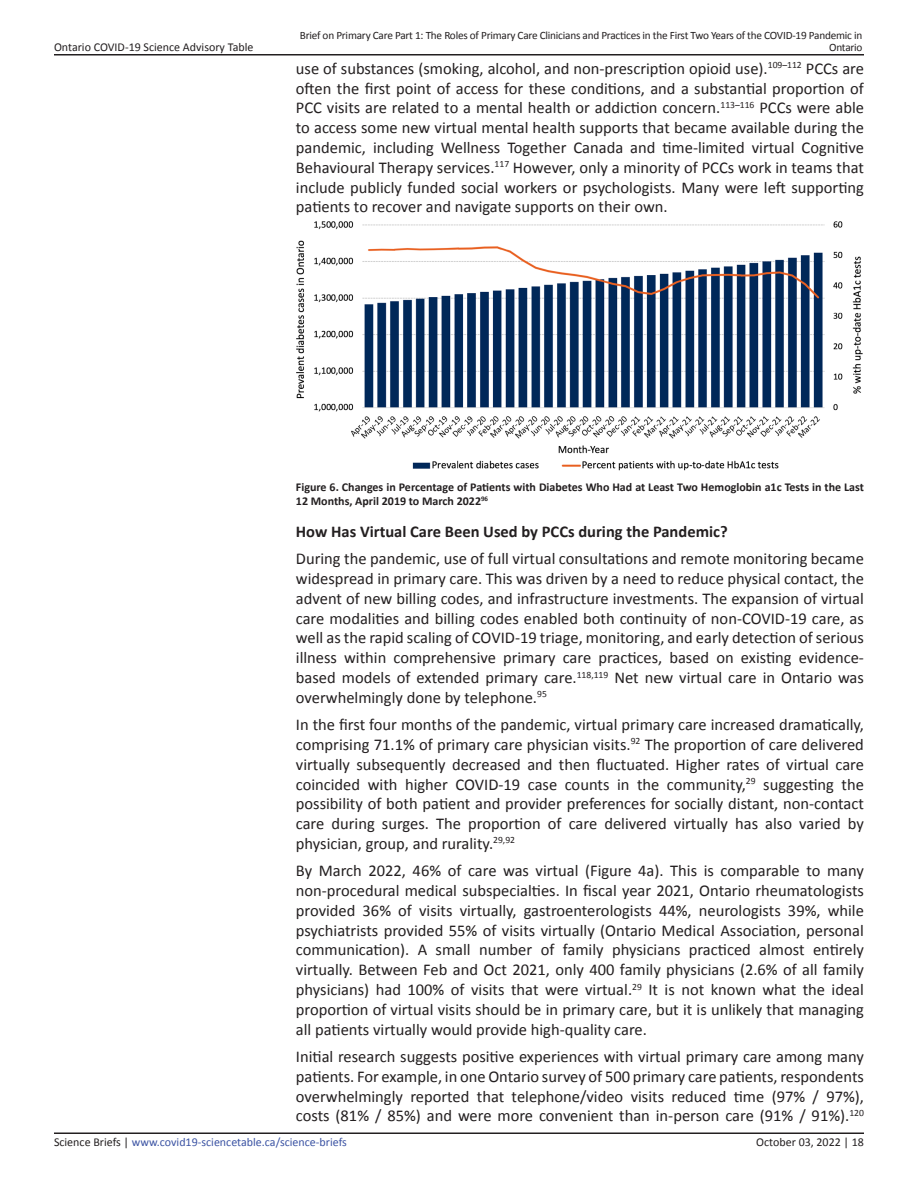
<style>
.page{position:relative;width:918px;height:1188px;background:#fff}
.page>*{position:absolute;margin:0;border:0;box-sizing:border-box;transform-origin:0 0}
.t1{font:16.5px/19.8px "Calibri";color:#231f20;text-align:justify}
.Heading_2{font:700 16.5px "Calibri";color:#231f20}
.t2{font:700 12px/14.4px "Calibri";color:#231f20}
.t3{font:12px "Calibri";color:#3b53a3}
.t4{font:12px "Calibri";color:#231f20}
.t5{font:11.25px/12px "Calibri";letter-spacing:-.02em;color:#231f20;text-align:right}
.s1{color:#231f20}
</style>
<div class="page">
<hr style="left:54px;top:1132px;width:810px;height:2px;background:#231f20">
<hr style="left:54px;top:54px;width:810px;height:2px;background:#231f20">
<img style="left:296px;top:221px;width:567px;height:250px">
<p class="t4" style="left:54px;top:39px;width:201px">Ontario COVID-19 Science Advisory Table</p>
<p class="t5" style="left:300px;top:29px;width:564px">Brief on Primary Care Part 1: The Roles of Primary Care Clinicians and Practices in the First Two Years of the COVID-19 Pandemic in<br>Ontario</p>
<p class="t1" style="left:296px;top:58px;width:570px">use of substances (smoking, alcohol, and non-prescription opioid use).<sup>109–112</sup> PCCs are often the first point of access for these conditions, and a substantial proportion of PCC visits are related to a mental health or addiction concern.<sup>113–116</sup> PCCs were able to access some new virtual mental health supports that became available during the pandemic, including Wellness Together Canada and time-limited virtual Cognitive Behavioural Therapy services.<sup>117</sup> However, only a minority of PCCs work in teams that include publicly funded social workers or psychologists. Many were left supporting patients to recover and navigate supports on their own.</p>
<p class="t2" style="left:296px;top:479px;width:570px">Figure 6. Changes in Percentage of Patients with Diabetes Who Had at Least Two Hemoglobin a1c Tests in the Last<br>12 Months, April 2019 to March 2022<sup>96</sup></p>
<p class="Heading_2" style="left:296px;top:520px;width:433px">How Has Virtual Care Been Used by PCCs during the Pandemic?</p>
<p class="t1" style="left:296px;top:548px;width:570px">During the pandemic, use of full virtual consultations and remote monitoring became widespread in primary care. This was driven by a need to reduce physical contact, the advent of new billing codes, and infrastructure investments. The expansion of virtual care modalities and billing codes enabled both continuity of non-COVID-19 care, as well as the rapid scaling of COVID-19 triage, monitoring, and early detection of serious illness within comprehensive primary care practices, based on existing evidence&shy;based models of extended primary care.<sup>118,119</sup> Net new virtual care in Ontario was overwhelmingly done by telephone.<sup>95</sup></p>
<p class="t1" style="left:296px;top:714px;width:570px">In the first four months of the pandemic, virtual primary care increased dramatically, comprising 71.1% of primary care physician visits.<sup>92</sup> The proportion of care delivered virtually subsequently decreased and then fluctuated. Higher rates of virtual care coincided with higher COVID-19 case counts in the community,<sup>29</sup> suggesting the possibility of both patient and provider preferences for socially distant, non-contact care during surges. The proportion of care delivered virtually has also varied by physician, group, and rurality.<sup>29,92</sup></p>
<p class="t1" style="left:296px;top:860px;width:570px">By March 2022, 46% of care was virtual (Figure 4a). This is comparable to many non-procedural medical subspecialties. In fiscal year 2021, Ontario rheumatologists provided 36% of visits virtually, gastroenterologists 44%, neurologists 39%, while psychiatrists provided 55% of visits virtually (Ontario Medical Association, personal communication). A small number of family physicians practiced almost entirely virtually. Between Feb and Oct 2021, only 400 family physicians (2.6% of all family physicians) had 100% of visits that were virtual.<sup>29</sup> It is not known what the ideal proportion of virtual visits should be in primary care, but it is unlikely that managing all patients virtually would provide high-quality care.</p>
<p class="t1" style="left:296px;top:1046px;width:570px">Initial research suggests positive experiences with virtual primary care among many patients. For example, in one Ontario survey of 500 primary care patients, respondents overwhelmingly reported that telephone/video visits reduced time (97% / 97%), costs (81% / 85%) and were more convenient than in-person care (91% / 91%).<sup>120</sup></p>
<p class="t3" style="left:54px;top:1134px;width:294px"><span class="s1">Science Briefs |</span> www.covid19-sciencetable.ca/science-briefs</p>
<p class="t4" style="left:756px;top:1134px;width:109px">October 03, 2022 | 18</p>
</div>
